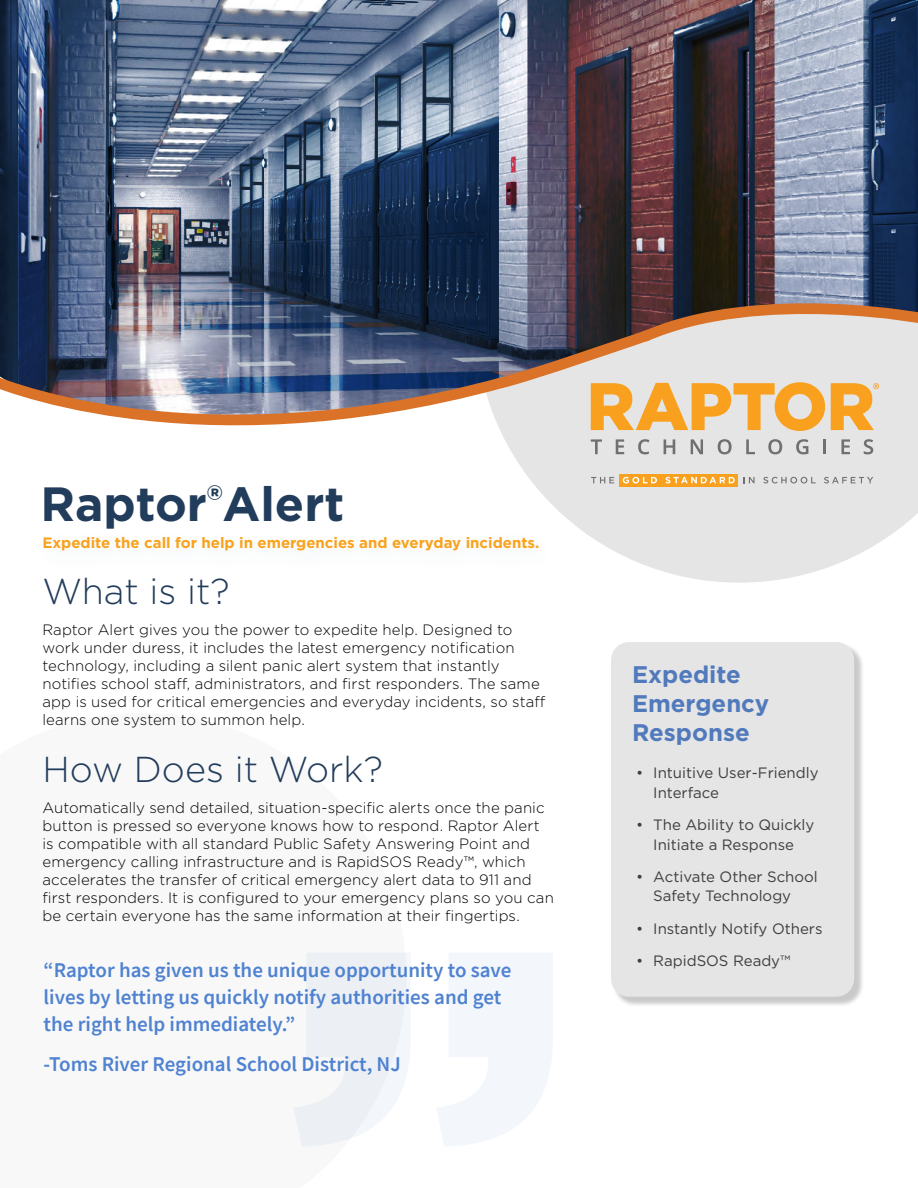
<style>
.page{position:relative;width:918px;height:1188px;background:#fff}
.page>*{position:absolute;margin:0;border:0;box-sizing:border-box;transform-origin:0 0}
.t1{font:700 48px "Gotham";color:#223c5b}
.t2{font:300 36px "Gotham";color:#223c5b}
.t3{font:700 24px/28.8px "Gotham";color:#517abd}
.t4{font:600 21px/27px "Source Sans Pro";color:#4f82d1}
.t5{font:300 15px/18px "Gotham";letter-spacing:.005em;color:#000}
.t6{font:15px/19.5px "Gotham";color:#3e3e3f}
.t7{font:700 15px "Gotham";color:#f9a21c}
.s1{font-size:42px}
</style>
<div class="page">
<svg style="left:516px;top:431px;width:402px;height:152px;fill:#e5e5e5"></svg>
<div style="left:620px;top:474px;width:118px;height:13px;background:#f9a11f"></div>
<svg style="left:591px;top:439px;width:11px;height:15px"></svg>
<svg style="left:616px;top:439px;width:8px;height:15px"></svg>
<svg style="left:638px;top:439px;width:11px;height:15px"></svg>
<svg style="left:664px;top:439px;width:11px;height:15px"></svg>
<svg style="left:691px;top:439px;width:12px;height:15px"></svg>
<svg style="left:718px;top:439px;width:14px;height:15px"></svg>
<svg style="left:746px;top:439px;width:9px;height:15px"></svg>
<svg style="left:768px;top:439px;width:14px;height:15px"></svg>
<svg style="left:796px;top:439px;width:12px;height:15px"></svg>
<hr style="left:823px;top:439px;width:3px;height:15px;background:#707071">
<svg style="left:841px;top:439px;width:9px;height:15px"></svg>
<svg style="left:864px;top:439px;width:9px;height:15px"></svg>
<svg style="left:591px;top:477px;width:23px;height:6px"></svg>
<svg style="left:623px;top:477px;width:34px;height:7px"></svg>
<svg style="left:665px;top:477px;width:70px;height:6px"></svg>
<svg style="left:744px;top:477px;width:11px;height:6px"></svg>
<svg style="left:763px;top:477px;width:53px;height:7px"></svg>
<svg style="left:824px;top:477px;width:49px;height:6px"></svg>
<img style="left:0;top:0;width:918px;height:367px">
<div style="left:30px;top:526px;width:529px;height:49px;background:#fdfdfe"></div>
<div style="left:612px;top:643px;width:253px;height:364px;background:#231f20;opacity:.24"></div>
<div style="left:611px;top:642px;width:243px;height:355px;background:#e5e5e5;border-radius:18px"></div>
<svg style="left:293px;top:953px;width:260px;height:194px;fill:#f3f6fb"></svg>
<svg style="left:488px;top:286px;width:430px;height:145px;background:#b9a694"></svg>
<svg style="left:0;top:367px;width:516px;height:92px"></svg>
<h1 class="t1" style="left:40px;top:483px;width:305px">Raptor<span class="s1">®</span>Alert</h1>
<p class="t7" style="left:43px;top:536px;width:498px">Expedite the call for help in emergencies and everyday incidents.</p>
<h2 class="t2" style="left:43px;top:576px;width:189px">What is it?</h2>
<p class="t5" style="left:43px;top:622px;width:504px">Raptor Alert gives you the power to expedite help. Designed to work under duress, it includes the latest emergency notification technology, including a silent panic alert system that instantly notifies school staff, administrators, and first responders. The same app is used for critical emergencies and everyday incidents, so staff learns one system to summon help.</p>
<h2 class="t2" style="left:43px;top:754px;width:342px">How Does it Work?</h2>
<p class="t5" style="left:43px;top:800px;width:513px">Automatically send detailed, situation-specific alerts once the panic button is pressed so everyone knows how to respond. Raptor Alert is compatible with all standard Public Safety Answering Point and emergency calling infrastructure and is RapidSOS Ready™, which accelerates the transfer of critical emergency alert data to 911 and first responders. It is configured to your emergency plans so you can be certain everyone has the same information at their fingertips.</p>
<h3 class="t4" style="left:44px;top:959px;width:469px">“Raptor has given us the unique opportunity to save lives by letting us quickly notify authorities and get the right help immediately.”</h3>
<h3 class="t4" style="left:44px;top:1052px;width:359px">-Toms River Regional School District, NJ</h3>
<h3 class="t3" style="left:632px;top:662px;width:139px">Expedite<br>Emergency<br>Response</h3>
<p class="t6" style="left:653px;top:764px;width:167px;text-indent:-17px">• Intuitive User-Friendly<br>Interface</p>
<p class="t6" style="left:636px;top:816px;width:180px;text-align:center">• The Ability to Quickly<br>Initiate a Response</p>
<p class="t6" style="left:653px;top:868px;width:166px;text-indent:-17px">• Activate Other School<br>Safety Technology</p>
<p class="t6" style="left:636px;top:920px;width:188px">• Instantly Notify Others</p>
<p class="t6" style="left:636px;top:952px;width:156px">• RapidSOS Ready™</p>
</div>
